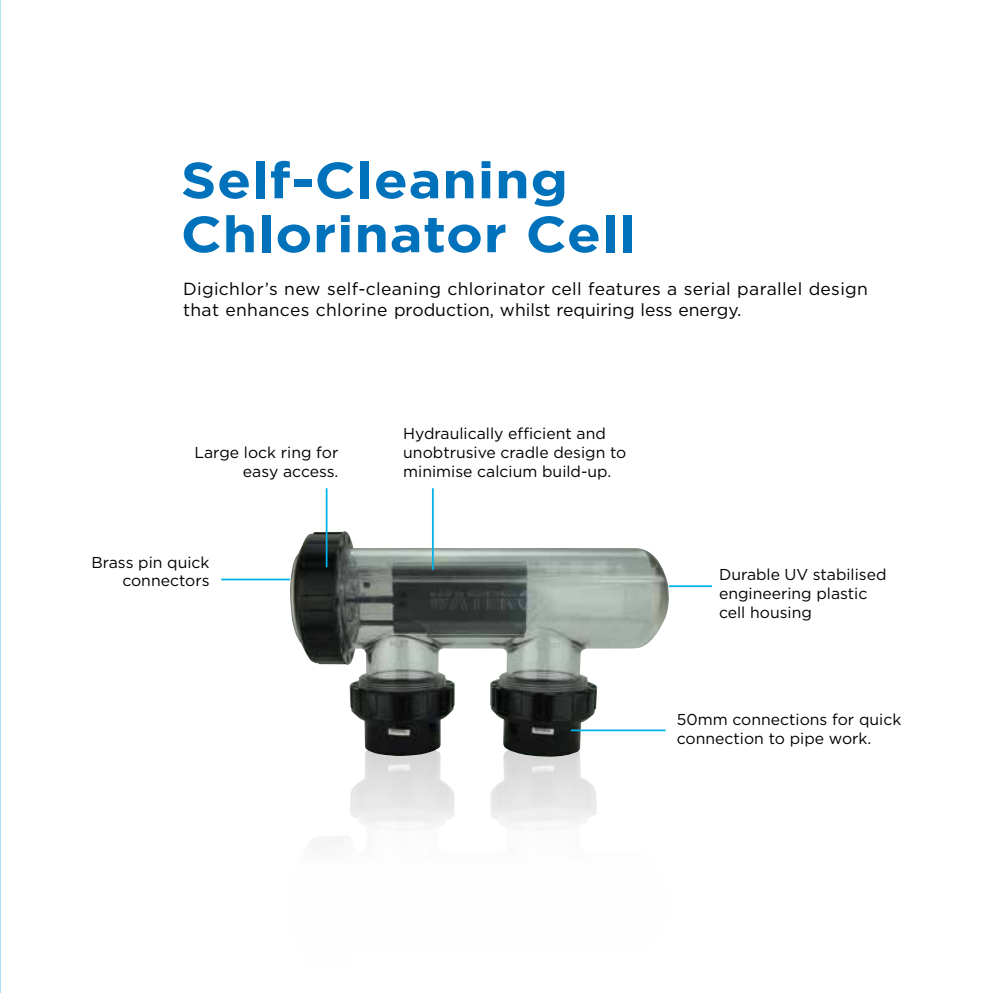
<style>
.page{position:relative;width:993px;height:993px;background:#fff}
.page>*{position:absolute;margin:0;border:0;box-sizing:border-box;transform-origin:0 0}
.t1{font:700 50.75px/53.9px "Gotham HTF";letter-spacing:.01em;color:#0072bc;scale:1.1 1}
.t2{font:17.5px/21px "Gotham HTF";letter-spacing:.02em;color:#000}
.t3{font:15.75px/18.9px "Gotham HTF";color:#000}
</style>
<div class="page">
<img style="left:311px;top:756px;width:286px;height:88px">
<hr style="left:0;top:0;width:1px;height:992px;background:#b3e3f5">
<img style="left:290px;top:531px;width:380px;height:225px">
<hr style="left:570px;top:729px;width:95px;height:2px;background:#00b2ea">
<hr style="left:432px;top:488px;width:1px;height:81px;background:#00b2ea">
<hr style="left:325px;top:488px;width:2px;height:79px;background:#00b2ea">
<hr style="left:221px;top:578px;width:69px;height:2px;background:#00b2ea">
<hr style="left:668px;top:585px;width:43px;height:2px;background:#00b2ea">
<h1 class="t1" style="left:181px;top:152px;width:415px">Self-Cleaning<br>Chlorinator Cell</h1>
<p class="t2" style="left:183px;top:278px;width:686px">Digichlor’s new self-cleaning chlorinator cell features a serial parallel design that enhances chlorine production, whilst requiring less energy.</p>
<p class="t3" style="left:194px;top:442px;width:145px;text-align:right">Large lock ring for easy access.</p>
<p class="t3" style="left:91px;top:552px;width:120px;text-align:right">Brass pin quick connectors</p>
<p class="t3" style="left:403px;top:423px;width:224px">Hydraulically efficient and unobtrusive cradle design to minimise calcium build-up.</p>
<p class="t3" style="left:718px;top:565px;width:169px">Durable UV stabilised engineering plastic cell housing</p>
<p class="t3" style="left:676px;top:709px;width:226px">50mm connections for quick connection to pipe work.</p>
</div>
